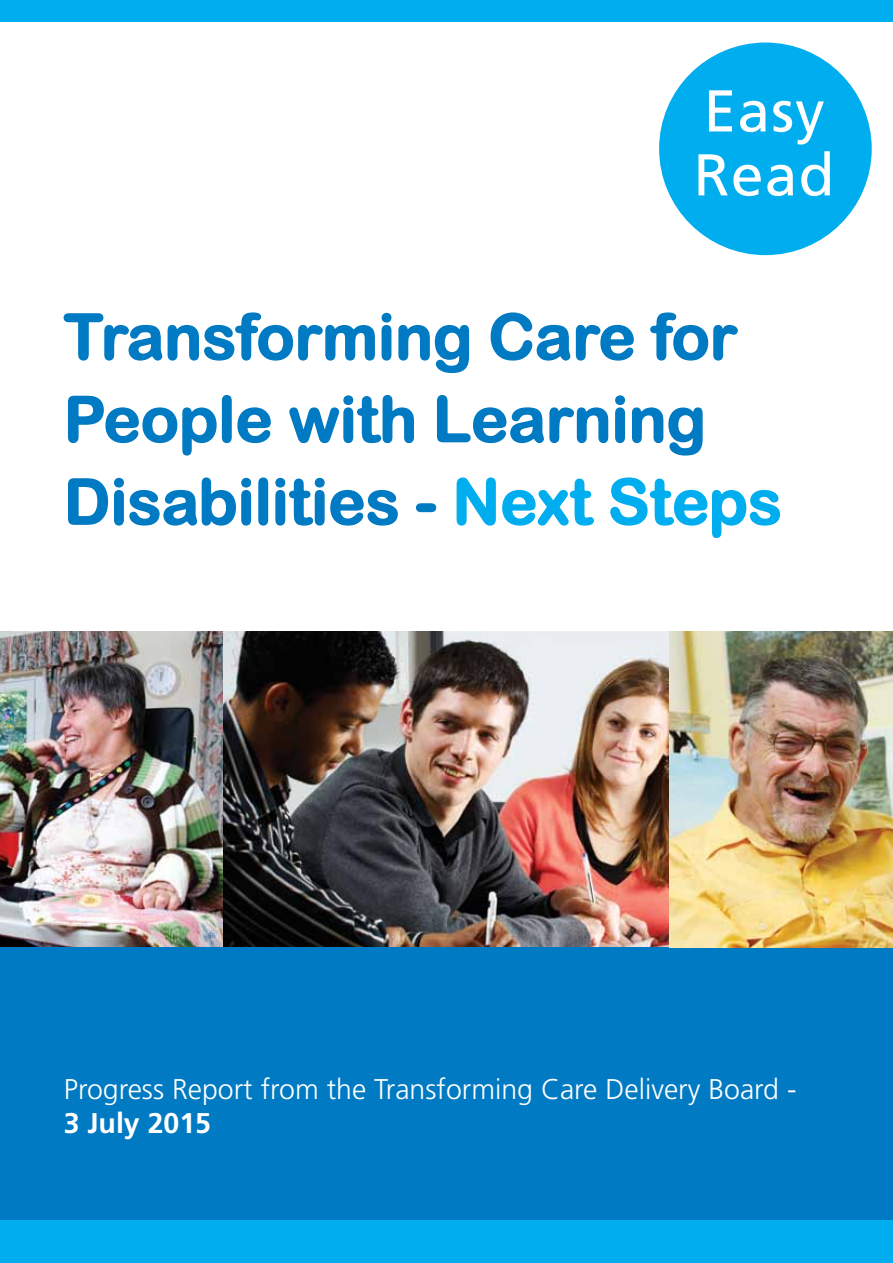
<style>
.page{position:relative;width:893px;height:1263px;background:#fff}
.page>*{position:absolute;margin:0;border:0;box-sizing:border-box;transform-origin:0 0}
.t1{font:63px/82.5px "Arial Rounded MT Bold";color:#007ac2}
.t2{font:58.8px/63.9px "Frutiger";letter-spacing:.02em;color:#fff}
.t3{font:300 28.5px "Frutiger";color:#fff}
.t4{font:700 28.5px "Frutiger";color:#fff}
.s1{color:#00aeef}
</style>
<div class="page">
<svg style="left:63px;top:312px;width:407px;height:62px"></svg>
<svg style="left:490px;top:312px;width:144px;height:49px"></svg>
<svg style="left:650px;top:312px;width:88px;height:49px"></svg>
<svg style="left:67px;top:395px;width:204px;height:61px"></svg>
<svg style="left:289px;top:395px;width:125px;height:49px"></svg>
<svg style="left:436px;top:395px;width:267px;height:61px"></svg>
<svg style="left:68px;top:477px;width:330px;height:49px"></svg>
<svg style="left:416px;top:503px;width:21px;height:10px"></svg>
<svg style="left:456px;top:477px;width:138px;height:49px"></svg>
<svg style="left:610px;top:477px;width:171px;height:62px"></svg>
<img style="left:0;top:631px;width:893px;height:316px">
<div style="left:0;top:947px;width:893px;height:316px;background:#007ac2"></div>
<div style="left:0;top:1220px;width:893px;height:43px;background:#00aeef"></div>
<div style="left:0;top:0;width:893px;height:21px;background:#00aeef"></div>
<div style="left:659px;top:43px;width:213px;height:212px;background:#00aeef;border-radius:50%"></div>
<p class="t2" style="left:694px;top:79px;width:142px">Easy<br>Read</p>
<p class="t1" style="left:64px;top:295px;width:720px">Transforming Care for<br>People with Learning<br>Disabilities - <span class="s1">Next Steps</span></p>
<p class="t3" style="left:64px;top:1073px;width:734px">Progress Report from the Transforming Care Delivery Board -</p>
<p class="t4" style="left:64px;top:1106px;width:149px">3 July 2015</p>
</div>
